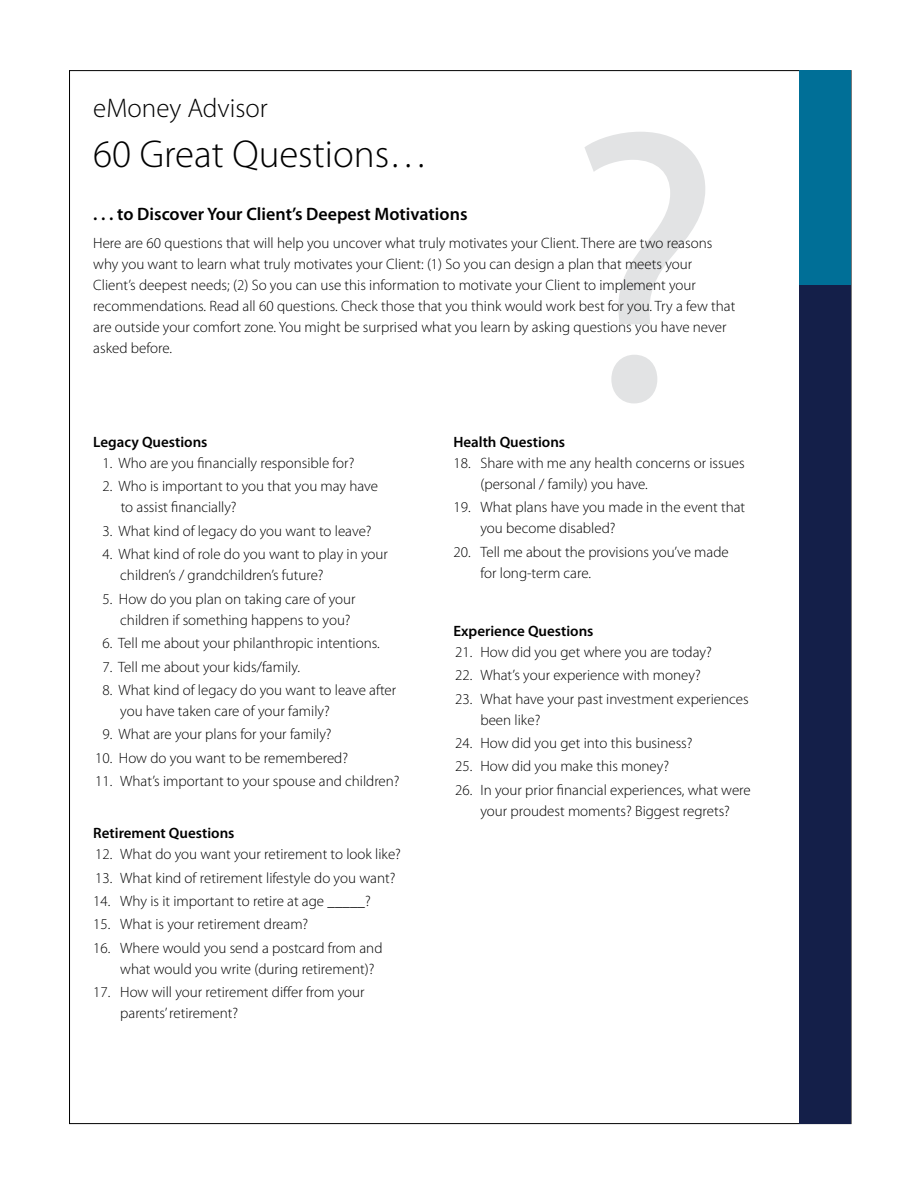
<style>
.page{position:relative;width:918px;height:1188px;background:#fff}
.page>*{position:absolute;margin:0;border:0;box-sizing:border-box;transform-origin:0 0}
.t1{font:389.85px "Myriad Pro";color:#e2e3e4}
.t2{font:300 39px "Myriad Pro";color:#000}
.t3{font:300 27px "Myriad Pro";color:#000}
.t4{font:600 18px "Myriad Pro";color:#000}
.t5{font:300 15px/21px "Myriad Pro";color:#000}
.t6{font:600 15px "Myriad Pro";color:#000}
</style>
<div class="page">
<div style="left:799px;top:285px;width:52px;height:839px;background:#141f49"></div>
<div style="left:799px;top:71px;width:52px;height:214px;background:#006f97"></div>
<h3 class="t3" style="left:93px;top:93px;width:176px">eMoney Advisor</h3>
<h2 class="t2" style="left:93px;top:132px;width:336px">60 Great Questions…</h2>
<p class="t4" style="left:93px;top:203px;width:376px">. . . to Discover Your Client’s Deepest Motivations</p>
<p class="t5" style="left:93px;top:233px;width:644px">Here are 60 questions that will help you uncover what truly motivates your Client. There are two reasons why you want to learn what truly motivates your Client: (1) So you can design a plan that meets your Client’s deepest needs; (2) So you can use this information to motivate your Client to implement your recommendations. Read all 60 questions. Check those that you think would work best for you. Try a few that are outside your comfort zone. You might be surprised what you learn by asking questions you have never asked before.</p>
<h1 class="t1" style="left:565px;top:28px;width:160px">?</h1>
<p class="t6" style="left:93px;top:432px;width:116px">Legacy Questions</p>
<p class="t5" style="left:102px;top:453px;width:253px">1. Who are you financially responsible for?</p>
<p class="t5" style="left:121px;top:476px;width:259px;text-indent:-18px">2. Who is important to you that you may have to assist financially?</p>
<p class="t5" style="left:102px;top:521px;width:271px">3. What kind of legacy do you want to leave?</p>
<p class="t5" style="left:120px;top:544px;width:269px;text-indent:-18px">4. What kind of role do you want to play in your children’s / grandchildren’s future?</p>
<p class="t5" style="left:120px;top:588px;width:237px;text-indent:-18px">5. How do you plan on taking care of your children if something happens to you?</p>
<p class="t5" style="left:102px;top:633px;width:279px">6. Tell me about your philanthropic intentions.</p>
<p class="t5" style="left:102px;top:656px;width:199px">7. Tell me about your kids/family.</p>
<p class="t5" style="left:120px;top:680px;width:278px;text-indent:-18px">8. What kind of legacy do you want to leave after you have taken care of your family?</p>
<p class="t5" style="left:102px;top:724px;width:231px">9. What are your plans for your family?</p>
<p class="t5" style="left:95px;top:748px;width:255px">10. How do you want to be remembered?</p>
<p class="t5" style="left:95px;top:771px;width:306px">11. What’s important to your spouse and children?</p>
<p class="t6" style="left:93px;top:824px;width:143px">Retirement Questions</p>
<p class="t5" style="left:95px;top:844px;width:307px">12. What do you want your retirement to look like?</p>
<p class="t5" style="left:95px;top:867px;width:302px">13. What kind of retirement lifestyle do you want?</p>
<p class="t5" style="left:93px;top:891px;width:279px">14. Why is it important to retire at age _____?</p>
<p class="t5" style="left:93px;top:914px;width:217px">15. What is your retirement dream?</p>
<p class="t5" style="left:120px;top:938px;width:264px;text-indent:-27px">16. Where would you send a postcard from and what would you write (during retirement)?</p>
<p class="t5" style="left:120px;top:982px;width:246px;text-indent:-27px">17. How will your retirement differ from your parents’ retirement?</p>
<p class="t6" style="left:453px;top:432px;width:113px">Health Questions</p>
<p class="t5" style="left:480px;top:453px;width:266px;text-indent:-27px">18. Share with me any health concerns or issues (personal / family) you have.</p>
<p class="t5" style="left:480px;top:497px;width:266px;text-indent:-27px">19. What plans have you made in the event that you become disabled?</p>
<p class="t5" style="left:480px;top:542px;width:250px;text-indent:-27px">20. Tell me about the provisions you’ve made for long-term care.</p>
<p class="t6" style="left:453px;top:621px;width:142px">Experience Questions</p>
<p class="t5" style="left:455px;top:641px;width:258px">21. How did you get where you are today?</p>
<p class="t5" style="left:455px;top:665px;width:247px">22. What’s your experience with money?</p>
<p class="t5" style="left:480px;top:688px;width:270px;text-indent:-25px">23. What have your past investment experiences been like?</p>
<p class="t5" style="left:455px;top:733px;width:239px">24. How did you get into this business?</p>
<p class="t5" style="left:455px;top:756px;width:215px">25. How did you make this money?</p>
<p class="t5" style="left:455px;top:780px;width:297px;text-align:center">26. In your prior financial experiences, what were your proudest moments? Biggest regrets?</p>
</div>
